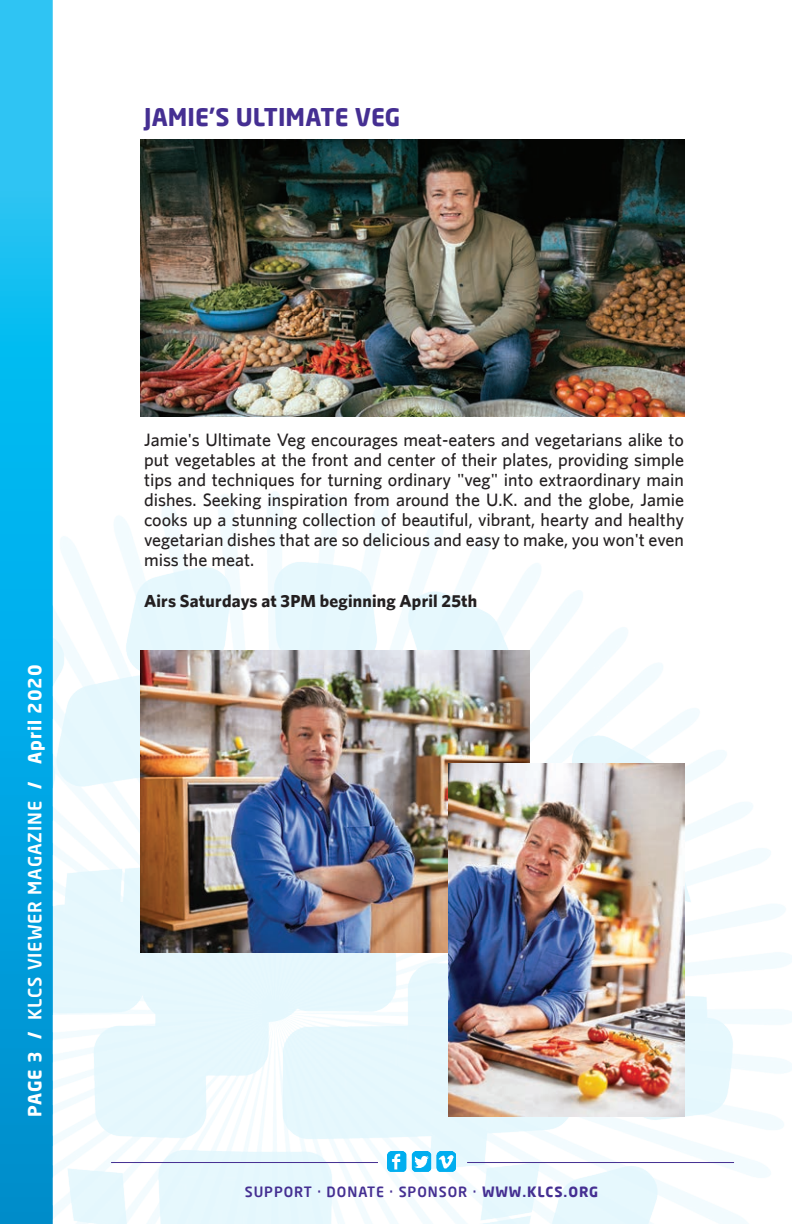
<style>
.page{position:relative;width:792px;height:1224px;background:#fff}
.page>*{position:absolute;margin:0;border:0;box-sizing:border-box;transform-origin:0 0}
.t1{font:700 24px "Neo Sans Pro";color:#452f92}
.t2{font:500 18px/20px "Whitney";color:#231f20;text-align:justify}
.t3{font:500 18px "Neo Sans Pro";letter-spacing:.05em;color:#fff}
.t4{font:700 17.6px "Whitney";letter-spacing:.01em;color:#231f20}
.t5{font:500 14px "Neo Sans Pro";letter-spacing:.07em;color:#452f92}
.s1{font-weight:700}
</style>
<div class="page">
<img style="left:0;top:0;width:792px;height:1224px">
<hr style="left:467px;top:1162px;width:267px;height:1px;background:#452f92">
<img style="left:388px;top:1151px;width:67px;height:20px">
<hr style="left:111px;top:1162px;width:267px;height:1px;background:#452f92">
<img style="left:140px;top:140px;width:544px;height:277px">
<img style="left:140px;top:651px;width:390px;height:302px">
<img style="left:448px;top:763px;width:236px;height:353px">
<h1 class="t1" style="left:144px;top:102px;width:258px">JAMIE’S ULTIMATE VEG</h1>
<p class="t3" style="left:24px;top:1117px;width:454px;rotate:-90deg"><span class="s1">PAGE 3 /</span> KLCS VIEWER MAGAZINE <span class="s1">/ April 2020</span></p>
<p class="t2" style="left:144px;top:430px;width:542px">Jamie's Ultimate Veg encourages meat-eaters and vegetarians alike to put vegetables at the front and center of their plates, providing simple tips and techniques for turning ordinary "veg" into extraordinary main dishes. Seeking inspiration from around the U.K. and the globe, Jamie cooks up a stunning collection of beautiful, vibrant, hearty and healthy vegetarian dishes that are so delicious and easy to make, you won't even miss the meat.</p>
<p class="t4" style="left:144px;top:591px;width:335px">Airs Saturdays at 3PM beginning April 25th</p>
<p class="t5" style="left:245px;top:1183px;width:355px">SUPPORT · DONATE · SPONSOR · <span class="s1">WWW.KLCS.ORG</span></p>
</div>
